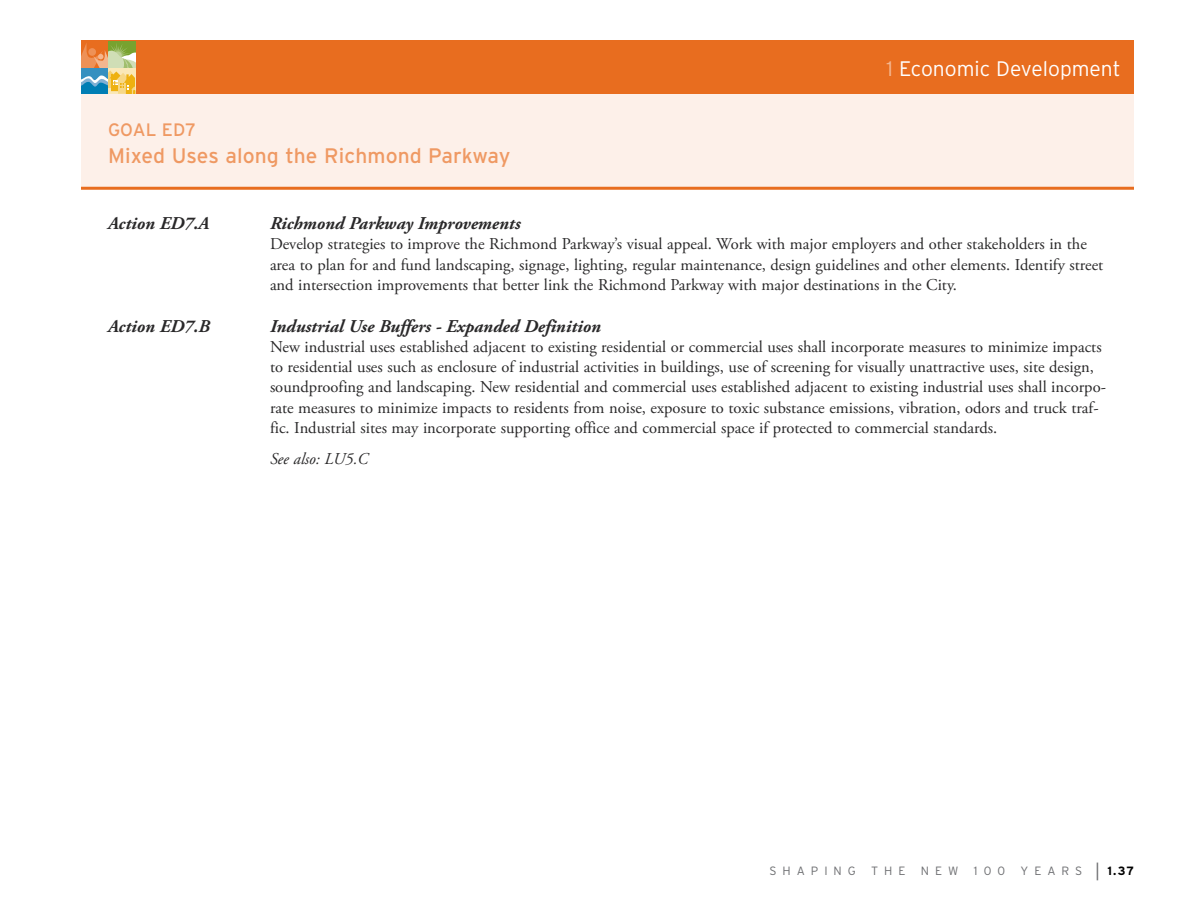
<style>
.page{position:relative;width:1188px;height:918px;background:#fff}
.page>*{position:absolute;margin:0;border:0;box-sizing:border-box;transform-origin:0 0}
.t1{font:21px "Interstate";letter-spacing:.005em;color:#ef9963}
.t2{font:300 21px "Interstate";color:#fff}
.t3{font:italic 700 18px "Adobe Garamond Pro";color:#292829}
.t4{font:18px "Interstate";color:#ef9963}
.t5{font:16.5px/20.2px "Adobe Garamond Pro";color:#292829}
.t6{font:italic 16.5px "Adobe Garamond Pro";color:#292829}
.t7{font:300 12px "Interstate";letter-spacing:.5em;color:#6d6e71}
.t8{font:700 12px "Interstate";color:#000}
.s1{color:#f4b68f}
.s2{font-weight:300;font-size:18px;color:#6d6e71}
</style>
<div class="page">
<div style="left:81px;top:40px;width:1053px;height:54px;background:#e86d1f"></div>
<div style="left:108px;top:41px;width:27px;height:27px;background:#78a22f"></div>
<svg style="left:81px;top:43px;width:54px;height:51px"></svg>
<div style="left:81px;top:94px;width:1053px;height:95px;background:#fdf0e9"></div>
<hr style="left:81px;top:187px;width:1053px;height:3px;background:#e86d1f">
<p class="t4" style="left:108px;top:119px;width:90px">Goal ed7</p>
<p class="t1" style="left:108px;top:143px;width:404px">Mixed Uses along the Richmond Parkway</p>
<p class="t2" style="left:887px;top:56px;width:235px"><span class="s1">1</span> Economic Development</p>
<p class="t3" style="left:108px;top:213px;width:103px">Action ED7.A</p>
<p class="t3" style="left:270px;top:213px;width:252px">Richmond Parkway Improvements</p>
<p class="t5" style="left:270px;top:235px;width:835px">Develop strategies to improve the Richmond Parkway’s visual appeal. Work with major employers and other stakeholders in the area to plan for and fund landscaping, signage, lighting, regular maintenance, design guidelines and other elements. Identify street and intersection improvements that better link the Richmond Parkway with major destinations in the City.</p>
<p class="t3" style="left:108px;top:316px;width:103px">Action ED7.B</p>
<p class="t3" style="left:270px;top:316px;width:332px">Industrial Use Buffers - Expanded Definition</p>
<p class="t5" style="left:270px;top:337px;width:837px">New industrial uses established adjacent to existing residential or commercial uses shall incorporate measures to minimize impacts to residential uses such as enclosure of industrial activities in buildings, use of screening for visually unattractive uses, site design, soundproofing and landscaping. New residential and commercial uses established adjacent to existing industrial uses shall incorpo&shy;rate measures to minimize impacts to residents from noise, exposure to toxic substance emissions, vibration, odors and truck traf&shy;fic. Industrial sites may incorporate supporting office and commercial space if protected to commercial standards.</p>
<p class="t6" style="left:270px;top:449px;width:100px">See also: LU5.C</p>
<p class="t7" style="left:769px;top:864px;width:13px">shap</p>
<p class="t7" style="left:824px;top:864px;width:33px">ing</p>
<p class="t7" style="left:871px;top:864px;width:11px">th</p>
<p class="t7" style="left:899px;top:864px;width:9px">e</p>
<p class="t7" style="left:921px;top:864px;width:39px">new</p>
<p class="t7" style="left:974px;top:864px;width:33px">100</p>
<p class="t7" style="left:1021px;top:864px;width:40px">years</p>
<p class="t8" style="left:1095px;top:864px;width:41px"><span class="s2">|</span> 1.37</p>
</div>
